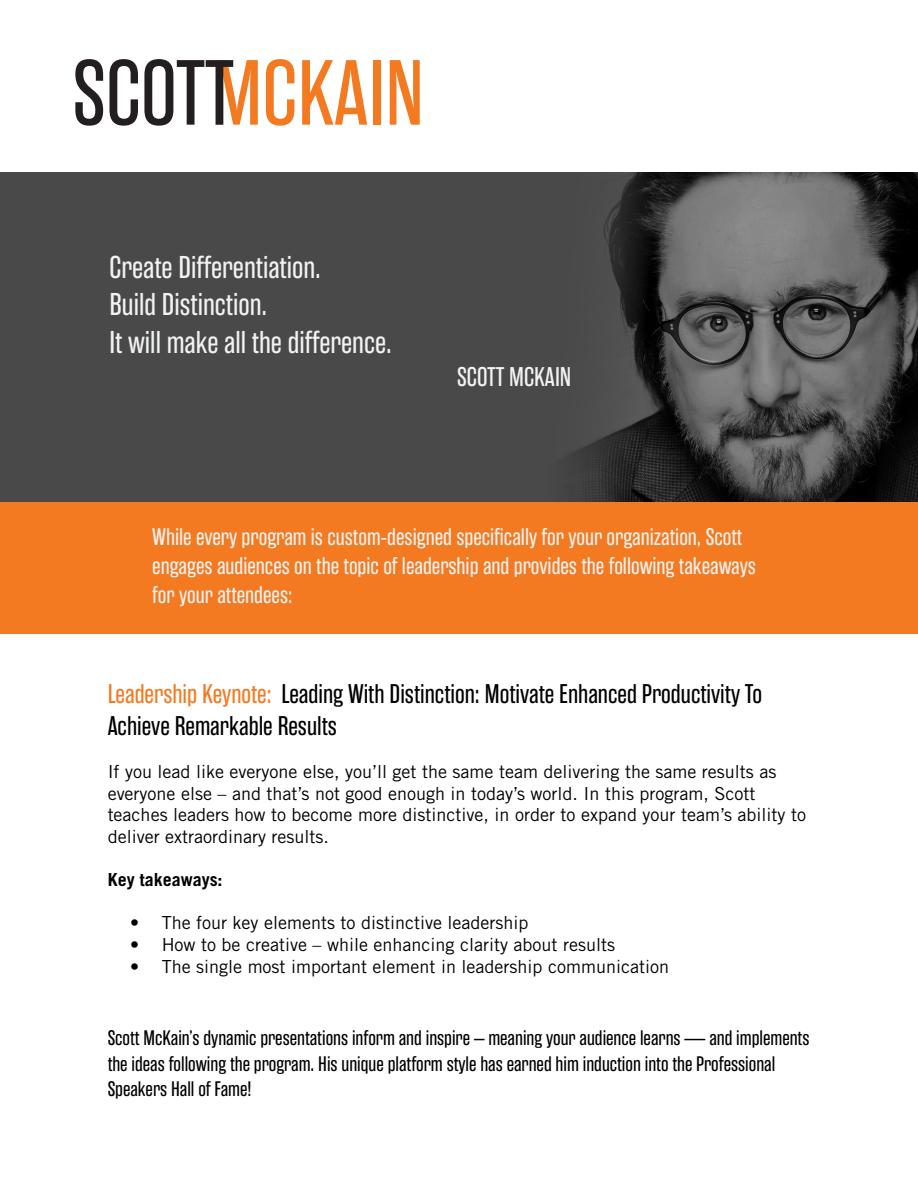
<style>
.page{position:relative;width:918px;height:1188px;background:#fff}
.page>*{position:absolute;margin:0;border:0;box-sizing:border-box;transform-origin:0 0}
.t1{font:31.5px/37.8px "Rama Gothic E";color:#f1f2f2}
.t2{font:27px/32.4px "Rama Gothic E";color:#000}
.t3{font:27px "Rama Gothic E";color:#f1f2f2}
.t4{font:24px/28.8px "Rama Gothic E";color:#f1f2f2}
.t5{font:21px/25.2px "Rama Gothic E";color:#000}
.t6{font:18px/21.6px "Trade Gothic LT Std";color:#000}
.t7{font:700 18px "Trade Gothic LT Std";color:#000}
.s1{color:#f37a20}
</style>
<div class="page">
<div style="left:0;top:477px;width:918px;height:157px;background:#f37a20"></div>
<svg style="left:266px;top:59px;width:28px;height:67px"></svg>
<svg style="left:302px;top:60px;width:65px;height:65px"></svg>
<div style="left:373px;top:60px;width:8px;height:65px;background:#f37a20"></div>
<svg style="left:390px;top:60px;width:30px;height:65px"></svg>
<svg style="left:75px;top:59px;width:28px;height:67px"></svg>
<svg style="left:109px;top:59px;width:29px;height:67px"></svg>
<svg style="left:144px;top:59px;width:114px;height:67px"></svg>
<div style="left:0;top:172px;width:918px;height:329px;background:#494949"></div>
<img style="left:572px;top:172px;width:346px;height:329px">
<h1 class="t1" style="left:109px;top:249px;width:284px">Create Differentiation.<br>Build Distinction.<br>It will make all the difference.</h1>
<h2 class="t3" style="left:457px;top:362px;width:116px">SCOTT MCKAIN</h2>
<h3 class="t4" style="left:152px;top:523px;width:605px">While every program is custom-designed specifically for your organization, Scott engages audiences on the topic of leadership and provides the following takeaways for your attendees:</h3>
<h2 class="t2" style="left:108px;top:678px;width:656px"><span class="s1">Leadership Keynote:</span> Leading With Distinction: Motivate Enhanced Productivity To<br>Achieve Remarkable Results</h2>
<p class="t6" style="left:108px;top:761px;width:700px">If you lead like everyone else, you’ll get the same team delivering the same results as everyone else – and that’s not good enough in today’s world. In this program, Scott teaches leaders how to become more distinctive, in order to expand your team’s ability to deliver extraordinary results.</p>
<p class="t7" style="left:108px;top:869px;width:117px">Key takeaways:</p>
<p class="t6" style="left:130px;top:912px;width:400px">• The four key elements to distinctive leadership</p>
<p class="t6" style="left:130px;top:934px;width:486px">• How to be creative – while enhancing clarity about results</p>
<p class="t6" style="left:130px;top:955px;width:540px">• The single most important element in leadership communication</p>
<p class="t5" style="left:108px;top:1026px;width:703px">Scott McKain’s dynamic presentations inform and inspire – meaning your audience learns — and implements the ideas following the program. His unique platform style has earned him induction into the Professional<br>Speakers Hall of Fame!</p>
</div>
